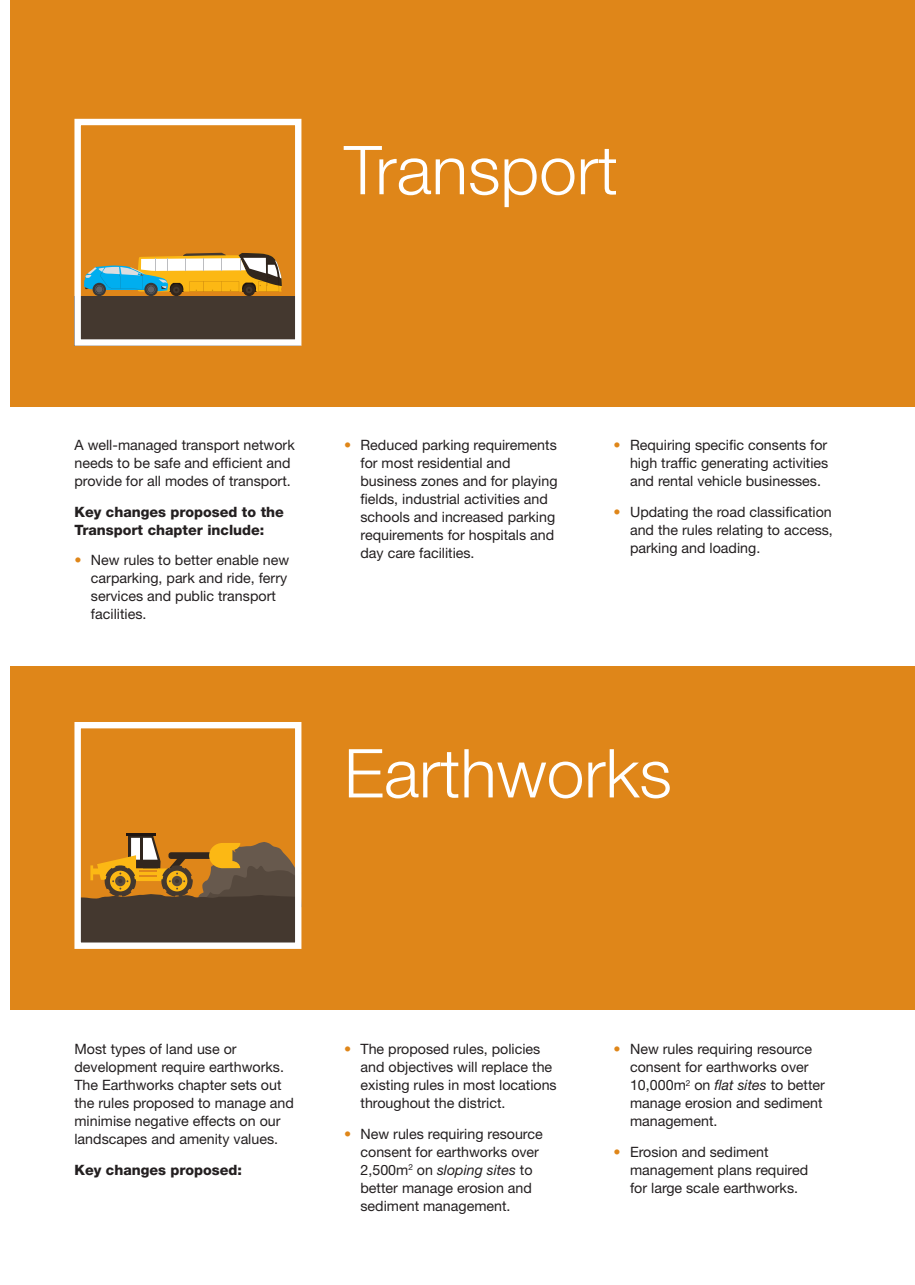
<style>
.page{position:relative;width:915px;height:1285px;background:#fff}
.page>*{position:absolute;margin:0;border:0;box-sizing:border-box;transform-origin:0 0}
.MAIN_body{font:300 67.5px "Helvetica Neue LT Std";color:#fff}
.MAIN_body_tab{font:14.25px/18px "Helvetica Neue LT Std";color:#231f20}
.MAIN_body_tab-2{font:800 14.25px/18px "Helvetica Neue LT Std";color:#231f20}
.s1{color:#df8619}
.s2{font-style:italic}
</style>
<div class="page">
<div style="left:11px;top:0;width:903px;height:407px;background:#df8619"></div>
<div style="left:11px;top:666px;width:903px;height:343px;background:#df8619"></div>
<div style="left:74px;top:296px;width:227px;height:49px;background:#44382f"></div>
<div style="left:243px;top:284px;width:12px;height:12px;background:#31261d;border-radius:50%"></div>
<div style="left:170px;top:284px;width:12px;height:12px;background:#31261d;border-radius:50%"></div>
<div style="left:144px;top:283px;width:14px;height:13px;background:#383839;border-radius:50%"></div>
<div style="left:147px;top:285px;width:8px;height:9px;background:#4f4f51;border-radius:50%"></div>
<svg style="left:93px;top:283px;width:13px;height:13px"></svg>
<svg style="left:84px;top:253px;width:198px;height:40px"></svg>
<hr style="left:126px;top:832px;width:29px;height:3px;background:#1f1510">
<svg style="left:81px;top:835px;width:213px;height:106px"></svg>
<div style="left:74px;top:721px;width:227px;height:227px;border:6px solid #fff"></div>
<div style="left:74px;top:119px;width:227px;height:226px;border:6px solid #fff"></div>
<p class="MAIN_body" style="left:344px;top:129px;width:275px">Transport</p>
<p class="MAIN_body_tab" style="left:74px;top:435px;width:222px">A well-managed transport network needs to be safe and efficient and provide for all modes of transport.</p>
<p class="MAIN_body_tab-2" style="left:74px;top:502px;width:211px">Key changes proposed to the<br>Transport chapter include:</p>
<p class="MAIN_body_tab" style="left:91px;top:551px;width:200px;text-indent:-16px"><span class="s1">•</span> New rules to better enable new carparking, park and ride, ferry services and public transport facilities.</p>
<p class="MAIN_body_tab" style="left:360px;top:435px;width:198px;text-indent:-16px"><span class="s1">•</span> Reduced parking requirements for most residential and business zones and for playing fields, industrial activities and schools and increased parking requirements for hospitals and day care facilities.</p>
<p class="MAIN_body_tab" style="left:629px;top:435px;width:200px;text-align:justify;text-indent:-16px"><span class="s1">•</span> Requiring specific consents for high traffic generating activities and rental vehicle businesses.</p>
<p class="MAIN_body_tab" style="left:629px;top:502px;width:204px;text-align:justify;text-indent:-16px"><span class="s1">•</span> Updating the road classification and the rules relating to access, parking and loading.</p>
<p class="MAIN_body" style="left:344px;top:732px;width:329px">Earthworks</p>
<p class="MAIN_body_tab" style="left:74px;top:1039px;width:221px">Most types of land use or development require earthworks.<br>The Earthworks chapter sets out the rules proposed to manage and minimise negative effects on our landscapes and amenity values.</p>
<p class="MAIN_body_tab-2" style="left:74px;top:1160px;width:169px">Key changes proposed:</p>
<p class="MAIN_body_tab" style="left:360px;top:1039px;width:198px;text-indent:-16px"><span class="s1">•</span> The proposed rules, policies and objectives will replace the existing rules in most locations throughout the district.</p>
<p class="MAIN_body_tab" style="left:360px;top:1124px;width:184px;text-indent:-16px"><span class="s1">•</span> New rules requiring resource consent for earthworks over<br>2,500m<sup>2</sup> on <span class="s2">sloping sites</span> to better manage erosion and sediment management.</p>
<p class="MAIN_body_tab" style="left:629px;top:1039px;width:196px;text-indent:-16px"><span class="s1">•</span> New rules requiring resource consent for earthworks over<br>10,000m<sup>2</sup> on <span class="s2">flat sites</span> to better manage erosion and sediment management.</p>
<p class="MAIN_body_tab" style="left:629px;top:1142px;width:179px;text-indent:-16px"><span class="s1">•</span> Erosion and sediment management plans required for large scale earthworks.</p>
</div>
